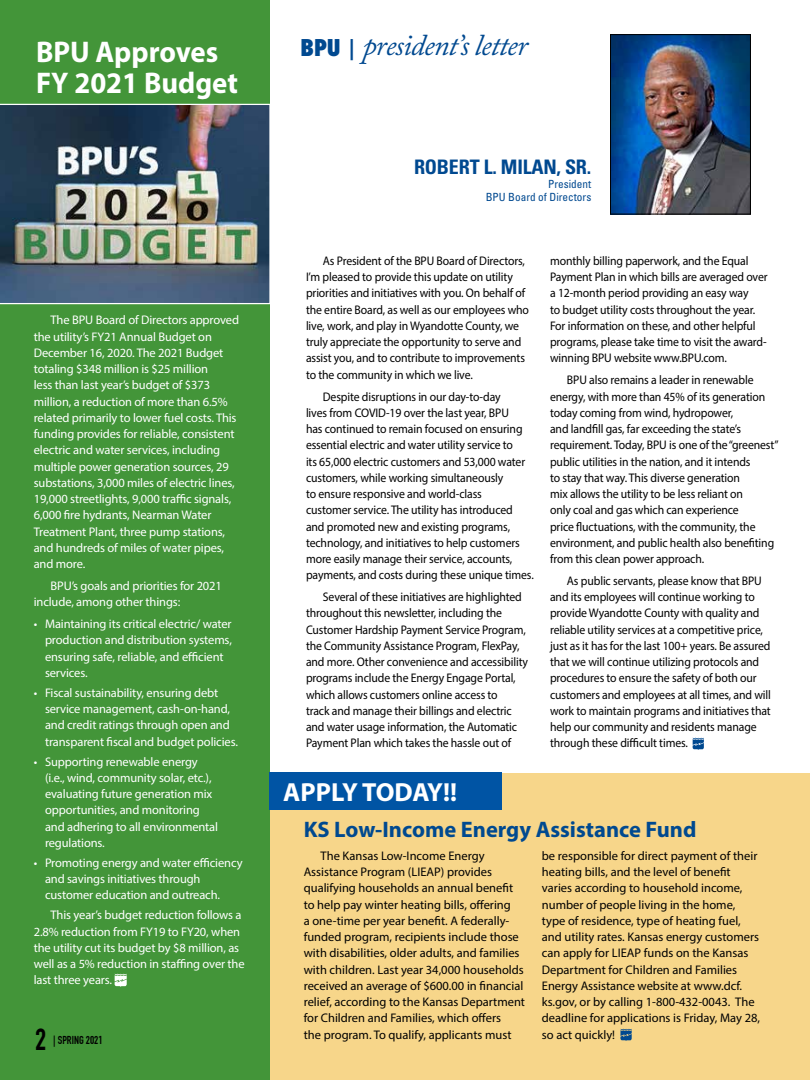
<style>
.page{position:relative;width:810px;height:1080px;background:#fff}
.page>*{position:absolute;margin:0;border:0;box-sizing:border-box;transform-origin:0 0}
.t1{font:700 30px/31.2px "Myriad Pro";color:#fff;scale:.96 1}
.t2{font:italic 30px "Adobe Caslon Pro";letter-spacing:-.03em;color:#004990}
.t3{font:700 30px "DIN Condensed";color:#000}
.t4{font:700 26.25px "Myriad Pro";letter-spacing:-.01em;color:#fff}
.t5{font:700 22.5px "Myriad Pro";color:#004990}
.t6{font:700 condensed 20px "Univers";letter-spacing:-.01em;color:#004990}
.t7{font:12.5px/16.2px "Myriad Pro";letter-spacing:-.01em;color:#000;scale:.94 1}
.t8{font:12.5px/16.2px "Myriad Pro";letter-spacing:-.01em;color:#fff}
.t9{font:12.5px/16.2px "Myriad Pro";letter-spacing:-.01em;color:#000}
.t10{font:condensed 11.25px/13.5px "Univers";color:#004990;text-align:right}
.t11{font:700 11.25px "DIN Condensed";color:#000}
.s1{font-family:"Futura";font-weight:800;font-style:normal;font-stretch:condensed;font-size:22.5px}
.s2{font-family:"Futura";font-weight:500;font-style:normal;font-stretch:condensed;font-size:22.5px}
</style>
<div class="page">
<svg style="left:693px;top:738px;width:11px;height:12px"></svg>
<img style="left:612px;top:36px;width:137px;height:176px">
<div style="left:610px;top:34px;width:141px;height:180px;border:1px solid #000"></div>
<div style="left:0;top:0;width:270px;height:1080px;background:#439539"></div>
<div style="left:270px;top:773px;width:540px;height:307px;background:#f7d68a"></div>
<svg style="left:115px;top:974px;width:12px;height:13px"></svg>
<img style="left:0;top:104px;width:270px;height:200px">
<svg style="left:620px;top:1029px;width:12px;height:12px"></svg>
<div style="left:269px;top:772px;width:232px;height:37px;background:#0054a4"></div>
<h1 class="t1" style="left:36px;top:35px;width:212px">BPU Approves<br>FY 2021 Budget</h1>
<p class="t8" style="left:34px;top:312px;width:207px;text-indent:17px">The BPU Board of Directors approved the utility’s FY21 Annual Budget on December 16, 2020. The 2021 Budget totaling $348 million is $25 million<br>less than last year’s budget of $373 million, a reduction of more than 6.5% related primarily to lower fuel costs. This funding provides for reliable, consistent electric and water services, including multiple power generation sources, 29 substations, 3,000 miles of electric lines, 19,000 streetlights, 9,000 traffic signals, 6,000 fire hydrants, Nearman Water Treatment Plant, three pump stations, and hundreds of miles of water pipes, and more.</p>
<p class="t8" style="left:34px;top:577px;width:190px;text-indent:17px">BPU’s goals and priorities for 2021 include, among other things:</p>
<p class="t8" style="left:45px;top:616px;width:188px;text-indent:-11px">• Maintaining its critical electric/ water production and distribution systems, ensuring safe, reliable, and efficient services.</p>
<p class="t8" style="left:45px;top:684px;width:194px;text-indent:-11px">• Fiscal sustainability, ensuring debt service management, cash-on-hand, and credit ratings through open and transparent fiscal and budget policies.</p>
<p class="t8" style="left:45px;top:753px;width:175px;text-indent:-11px">• Supporting renewable energy (i.e., wind, community solar, etc.), evaluating future generation mix opportunities, and monitoring and adhering to all environmental regulations.</p>
<p class="t8" style="left:45px;top:854px;width:199px;text-indent:-11px">• Promoting energy and water efficiency and savings initiatives through customer education and outreach.</p>
<p class="t8" style="left:34px;top:907px;width:212px;text-indent:17px">This year’s budget reduction follows a 2.8% reduction from FY19 to FY20, when the utility cut its budget by $8 million, as well as a 5% reduction in staffing over the last three years.</p>
<h1 class="t3" style="left:35px;top:1022px;width:13px">2</h1>
<p class="t11" style="left:53px;top:1033px;width:51px">| SPRING 2021</p>
<h1 class="t2" style="left:301px;top:27px;width:229px"><span class="s1">BPU</span> <span class="s2">|</span> president’s letter</h1>
<h3 class="t6" style="left:414px;top:155px;width:179px">ROBERT L. MILAN, SR.</h3>
<p class="t10" style="left:486px;top:177px;width:107px">President<br>BPU Board of Directors</p>
<p class="t7" style="left:306px;top:252px;width:239px;text-indent:17px">As President of the BPU Board of Directors, I’m pleased to provide this update on utility priorities and initiatives with you. On behalf of the entire Board, as well as our employees who live, work, and play in Wyandotte County, we truly appreciate the opportunity to serve and assist you, and to contribute to improvements to the community in which we live.</p>
<p class="t7" style="left:306px;top:388px;width:244px;text-indent:17px">Despite disruptions in our day-to-day<br>lives from COVID-19 over the last year, BPU<br>has continued to remain focused on ensuring essential electric and water utility service to<br>its 65,000 electric customers and 53,000 water customers, while working simultaneously<br>to ensure responsive and world-class<br>customer service. The utility has introduced and promoted new and existing programs, technology, and initiatives to help customers more easily manage their service, accounts, payments, and costs during these unique times.</p>
<p class="t7" style="left:306px;top:589px;width:238px;text-indent:17px">Several of these initiatives are highlighted throughout this newsletter, including the Customer Hardship Payment Service Program, the Community Assistance Program, FlexPay, and more. Other convenience and accessibility programs include the Energy Engage Portal, which allows customers online access to<br>track and manage their billings and electric and water usage information, the Automatic Payment Plan which takes the hassle out of</p>
<h2 class="t4" style="left:283px;top:775px;width:175px">APPLY TODAY!!</h2>
<p class="t7" style="left:550px;top:252px;width:233px">monthly billing paperwork, and the Equal Payment Plan in which bills are averaged over a 12-month period providing an easy way<br>to budget utility costs throughout the year.<br>For information on these, and other helpful programs, please take time to visit the award&shy;winning BPU website www.BPU.com.</p>
<p class="t7" style="left:550px;top:372px;width:245px;text-indent:17px">BPU also remains a leader in renewable energy, with more than 45% of its generation today coming from wind, hydropower,<br>and landfill gas, far exceeding the state’s requirement. Today, BPU is one of the “greenest” public utilities in the nation, and it intends<br>to stay that way. This diverse generation<br>mix allows the utility to be less reliant on<br>only coal and gas which can experience<br>price fluctuations, with the community, the environment, and public health also benefiting from this clean power approach.</p>
<p class="t7" style="left:550px;top:572px;width:237px;text-indent:17px">As public servants, please know that BPU and its employees will continue working to provide Wyandotte County with quality and reliable utility services at a competitive price, just as it has for the last 100+ years. Be assured that we will continue utilizing protocols and procedures to ensure the safety of both our customers and employees at all times, and will work to maintain programs and initiatives that help our community and residents manage through these difficult times.</p>
<h3 class="t5" style="left:304px;top:815px;width:394px">KS Low-Income Energy Assistance Fund</h3>
<p class="t9" style="left:304px;top:847px;width:223px;text-indent:17px">The Kansas Low-Income Energy Assistance Program (LIEAP) provides qualifying households an annual benefit to help pay winter heating bills, offering<br>a one-time per year benefit. A federally&shy;funded program, recipients include those with disabilities, older adults, and families with children. Last year 34,000 households received an average of $600.00 in financial relief, according to the Kansas Department for Children and Families, which offers<br>the program. To qualify, applicants must</p>
<p class="t9" style="left:542px;top:847px;width:220px">be responsible for direct payment of their heating bills, and the level of benefit varies according to household income, number of people living in the home, type of residence, type of heating fuel, and utility rates. Kansas energy customers can apply for LIEAP funds on the Kansas Department for Children and Families Energy Assistance website at www.dcf. ks.gov, or by calling 1-800-432-0043. The deadline for applications is Friday, May 28, so act quickly!</p>
</div>
